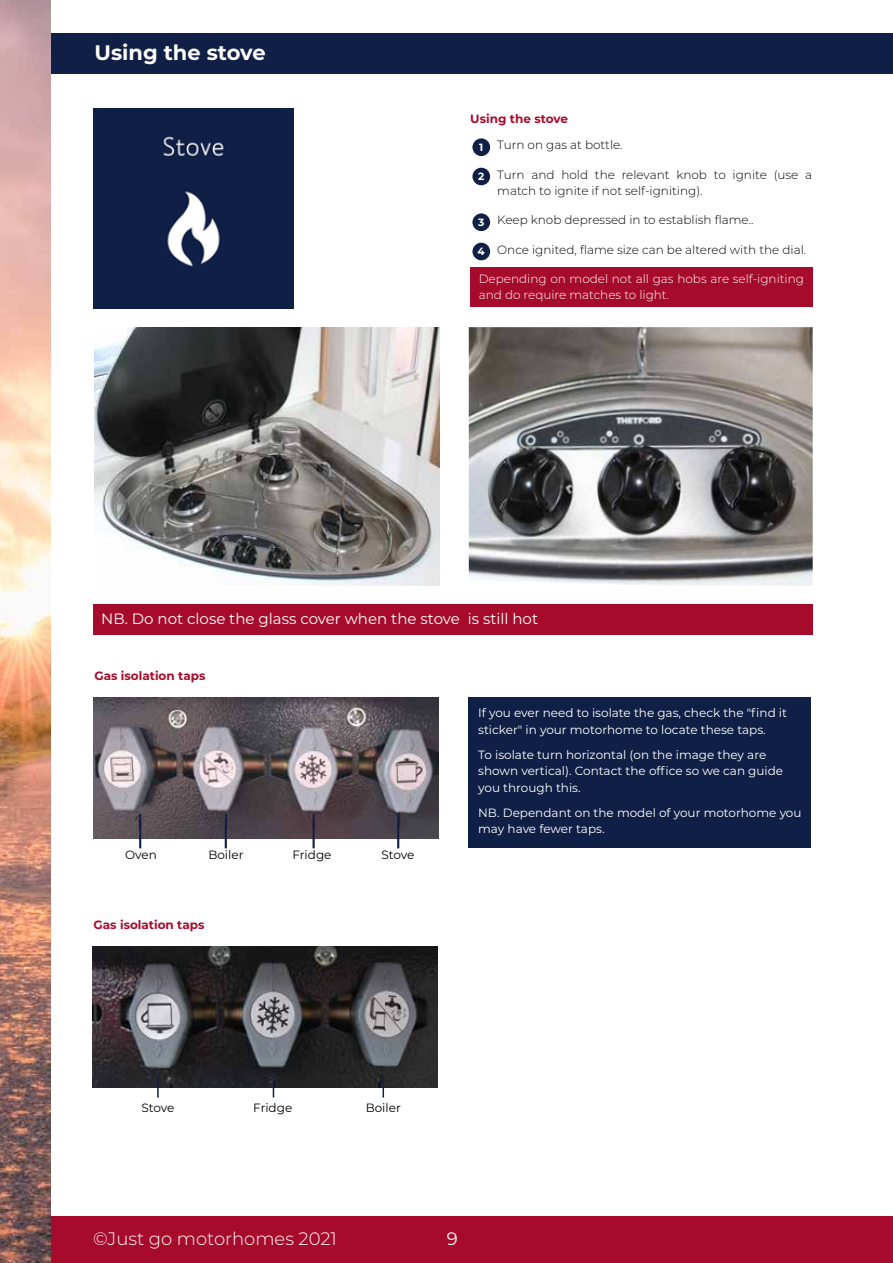
<style>
.page{position:relative;width:893px;height:1263px;background:#fff}
.page>*{position:absolute;margin:0;border:0;box-sizing:border-box;transform-origin:0 0}
.t1{font:700 21px "Montserrat";color:#fff}
.t2{font:300 18px "Montserrat";color:#fff}
.t3{font:18px "Montserrat";color:#fff}
.t4{font:15px "Montserrat";color:#fff}
.t5{font:12px/16.5px "Montserrat";color:#fff}
.t6{font:300 12px/26.2px "Montserrat";color:#000}
.t7{font:300 12px/16.5px "Montserrat";color:#fff}
.t8{font:12px "Montserrat";color:#000}
.t9{font:700 12px "Montserrat";color:#a70b2b}
.s1{font-weight:700;color:#a70b2b}
</style>
<div class="page">
<div style="left:49px;top:1216px;width:844px;height:47px;background:#a70b2b"></div>
<div style="left:49px;top:34px;width:844px;height:40px;background:#101f45"></div>
<img style="left:0;top:0;width:50px;height:1263px">
<div style="left:93px;top:604px;width:720px;height:31px;background:#a70b2b"></div>
<div style="left:470px;top:267px;width:342px;height:40px;background:#a70b2b"></div>
<div style="left:472px;top:138px;width:19px;height:19px;background:#101f45;border-radius:50%"></div>
<div style="left:472px;top:138px;width:19px;height:19px;border:1px solid #fff;border-radius:50%"></div>
<div style="left:472px;top:167px;width:19px;height:19px;background:#101f45;border-radius:50%"></div>
<div style="left:472px;top:167px;width:19px;height:19px;border:1px solid #fff;border-radius:50%"></div>
<div style="left:472px;top:213px;width:19px;height:19px;background:#101f45;border-radius:50%"></div>
<div style="left:472px;top:213px;width:19px;height:19px;border:1px solid #fff;border-radius:50%"></div>
<div style="left:472px;top:242px;width:19px;height:19px;background:#101f45;border-radius:50%"></div>
<div style="left:472px;top:242px;width:19px;height:19px;border:1px solid #fff;border-radius:50%"></div>
<img style="left:95px;top:327px;width:344px;height:259px">
<img style="left:469px;top:327px;width:344px;height:259px">
<div style="left:469px;top:697px;width:342px;height:151px;background:#101f45"></div>
<img style="left:93px;top:697px;width:345px;height:141px">
<div style="left:93px;top:110px;width:200px;height:198px;background:#101f45"></div>
<img style="left:92px;top:946px;width:345px;height:141px">
<hr style="left:157px;top:1076px;width:2px;height:21px;background:#101f45">
<svg style="left:383px;top:1076px;width:1px;height:21px"></svg>
<svg style="left:273px;top:1076px;width:1px;height:21px"></svg>
<hr style="left:139px;top:814px;width:2px;height:34px;background:#101f45">
<hr style="left:225px;top:814px;width:2px;height:34px;background:#101f45">
<hr style="left:313px;top:814px;width:2px;height:34px;background:#101f45">
<hr style="left:397px;top:814px;width:2px;height:34px;background:#101f45">
<h1 class="t1" style="left:95px;top:37px;width:173px">Using the stove</h1>
<p class="t6" style="left:479px;top:105px;width:145px;text-indent:-9px"><span class="s1">Using the stove<br></span><sub>1</sub> Turn on gas at bottle.</p>
<p class="t6" style="left:497px;top:166px;width:316px;line-height:16.5px;text-indent:-19px"><sub>2</sub> Turn and hold the relevant knob to ignite (use a match to ignite if not self-igniting).</p>
<p class="t6" style="left:478px;top:207px;width:277px"><sub>3</sub> Keep knob depressed in to establish flame..</p>
<p class="t6" style="left:477px;top:236px;width:330px"><sub>4</sub> Once ignited, flame size can be altered with the dial.</p>
<p class="t7" style="left:479px;top:270px;width:327px">Depending on model not all gas hobs are self-igniting and do require matches to light.</p>
<p class="t4" style="left:101px;top:608px;width:438px">NB. Do not close the glass cover when the stove is still hot</p>
<p class="t9" style="left:95px;top:667px;width:112px">Gas isolation taps</p>
<p class="t8" style="left:125px;top:846px;width:33px">Oven</p>
<p class="t8" style="left:208px;top:846px;width:37px">Boiler</p>
<p class="t8" style="left:292px;top:846px;width:41px">Fridge</p>
<p class="t8" style="left:381px;top:846px;width:34px">Stove</p>
<p class="t9" style="left:94px;top:916px;width:112px">Gas isolation taps</p>
<p class="t5" style="left:478px;top:704px;width:310px">If you ever need to isolate the gas, check the "find it sticker" in your motorhome to locate these taps.</p>
<p class="t5" style="left:478px;top:746px;width:306px">To isolate turn horizontal (on the image they are shown vertical). Contact the office so we can guide you through this.</p>
<p class="t5" style="left:478px;top:804px;width:325px">NB. Dependant on the model of your motorhome you may have fewer taps.</p>
<p class="t8" style="left:141px;top:1100px;width:34px">Stove</p>
<p class="t8" style="left:253px;top:1100px;width:41px">Fridge</p>
<p class="t8" style="left:366px;top:1100px;width:37px">Boiler</p>
<h2 class="t2" style="left:93px;top:1226px;width:245px">©Just go motorhomes 2021</h2>
<h2 class="t3" style="left:447px;top:1227px;width:12px">9</h2>
</div>
